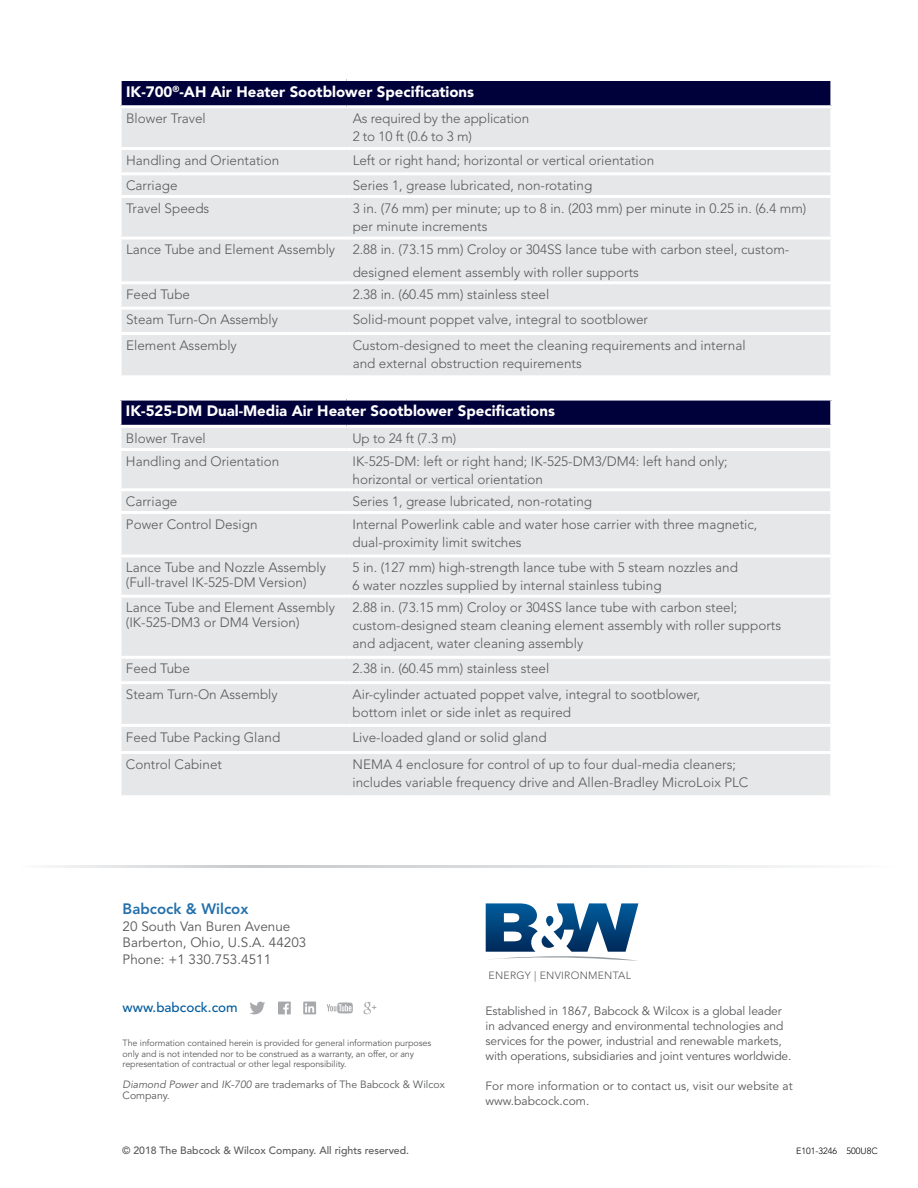
<style>
.page{position:relative;width:918px;height:1188px;background:#fff}
.page>*{position:absolute;margin:0;border:0;box-sizing:border-box;transform-origin:0 0}
.t1{font:900 15px "Avenir LT Std";color:#fff}
.t2{font:800 15px "Avenir LT Std";color:#2470ab}
.t3{font:300 13.5px/18px "Avenir LT Std";color:#58595b}
.t4{font:13.5px/16.5px "Avenir LT Std";color:#58595b}
.t5{font:500 13.5px "Avenir LT Std";color:#005c9d}
.t6{font:12px/15px "Avenir LT Std";letter-spacing:-.01em;color:#58595b}
.t7{font:10.5px/10.5px "Avenir LT Std";color:#58595b}
.t8{font:500 10.5px "Avenir LT Std";color:#58595b}
.t9{font:300 10.5px "Avenir LT Std";letter-spacing:.025em;color:#58595b}
.t10{font:9px/10.5px "Avenir LT Std";letter-spacing:-.01em;color:#58595b}
.t11{font:300 9px "Avenir LT Std";color:#000}
.s1{font-style:italic}
</style>
<div class="page">
<svg style="left:53px;top:866px;width:758px;height:1px"></svg>
<svg style="left:327px;top:1003px;width:26px;height:10px"></svg>
<svg style="left:250px;top:1002px;width:15px;height:12px"></svg>
<svg style="left:278px;top:1002px;width:13px;height:12px"></svg>
<svg style="left:303px;top:1002px;width:13px;height:12px"></svg>
<svg style="left:363px;top:1002px;width:13px;height:12px"></svg>
<svg style="left:486px;top:903px;width:152px;height:58px"></svg>
<div style="left:120px;top:399px;width:712px;height:27px;background:#00013a"></div>
<div style="left:121px;top:428px;width:709px;height:367px;background:#e6e7e8"></div>
<hr style="left:118px;top:398px;width:229px;height:3px;background:#fff">
<hr style="left:118px;top:401px;width:3px;height:24px;background:#fff">
<hr style="left:347px;top:398px;width:486px;height:3px;background:#fff">
<hr style="left:830px;top:401px;width:3px;height:24px;background:#fff">
<hr style="left:118px;top:425px;width:229px;height:3px;background:#fff">
<hr style="left:347px;top:425px;width:486px;height:3px;background:#fff">
<hr style="left:118px;top:448px;width:229px;height:3px;background:#fff">
<hr style="left:347px;top:448px;width:486px;height:3px;background:#fff">
<hr style="left:118px;top:488px;width:229px;height:3px;background:#fff">
<hr style="left:347px;top:488px;width:486px;height:3px;background:#fff">
<hr style="left:118px;top:511px;width:229px;height:3px;background:#fff">
<hr style="left:347px;top:511px;width:486px;height:3px;background:#fff">
<hr style="left:118px;top:554px;width:229px;height:3px;background:#fff">
<hr style="left:347px;top:554px;width:486px;height:3px;background:#fff">
<hr style="left:118px;top:595px;width:229px;height:3px;background:#fff">
<hr style="left:347px;top:595px;width:486px;height:3px;background:#fff">
<hr style="left:118px;top:656px;width:229px;height:3px;background:#fff">
<hr style="left:347px;top:656px;width:486px;height:3px;background:#fff">
<hr style="left:118px;top:681px;width:229px;height:3px;background:#fff">
<hr style="left:347px;top:681px;width:486px;height:3px;background:#fff">
<hr style="left:118px;top:724px;width:229px;height:3px;background:#fff">
<hr style="left:347px;top:724px;width:486px;height:3px;background:#fff">
<hr style="left:118px;top:751px;width:229px;height:3px;background:#fff">
<hr style="left:347px;top:751px;width:486px;height:3px;background:#fff">
<div style="left:120px;top:80px;width:712px;height:27px;background:#00013a"></div>
<div style="left:122px;top:108px;width:708px;height:267px;background:#e6e7e8"></div>
<hr style="left:119px;top:78px;width:228px;height:3px;background:#fff">
<hr style="left:119px;top:81px;width:3px;height:24px;background:#fff">
<hr style="left:347px;top:78px;width:486px;height:3px;background:#fff">
<hr style="left:830px;top:81px;width:3px;height:24px;background:#fff">
<hr style="left:119px;top:105px;width:228px;height:3px;background:#fff">
<hr style="left:347px;top:105px;width:486px;height:3px;background:#fff">
<hr style="left:119px;top:147px;width:228px;height:3px;background:#fff">
<hr style="left:347px;top:147px;width:486px;height:3px;background:#fff">
<hr style="left:119px;top:172px;width:228px;height:3px;background:#fff">
<hr style="left:347px;top:172px;width:486px;height:3px;background:#fff">
<hr style="left:119px;top:195px;width:228px;height:3px;background:#fff">
<hr style="left:347px;top:195px;width:486px;height:3px;background:#fff">
<hr style="left:119px;top:237px;width:228px;height:3px;background:#fff">
<hr style="left:347px;top:237px;width:486px;height:3px;background:#fff">
<hr style="left:119px;top:281px;width:228px;height:3px;background:#fff">
<hr style="left:347px;top:281px;width:486px;height:3px;background:#fff">
<hr style="left:119px;top:307px;width:228px;height:3px;background:#fff">
<hr style="left:347px;top:307px;width:486px;height:3px;background:#fff">
<hr style="left:119px;top:332px;width:228px;height:3px;background:#fff">
<hr style="left:347px;top:332px;width:486px;height:3px;background:#fff">
<p class="t1" style="left:126px;top:83px;width:350px">IK-700<sup>®</sup>-AH Air Heater Sootblower Specifications</p>
<p class="t3" style="left:126px;top:109px;width:81px">Blower Travel</p>
<p class="t3" style="left:353px;top:109px;width:178px">As required by the application<br>2 to 10 ft (0.6 to 3 m)</p>
<p class="t3" style="left:126px;top:151px;width:155px">Handling and Orientation</p>
<p class="t3" style="left:353px;top:151px;width:303px">Left or right hand; horizontal or vertical orientation</p>
<p class="t3" style="left:126px;top:176px;width:53px">Carriage</p>
<p class="t3" style="left:353px;top:176px;width:241px">Series 1, grease lubricated, non-rotating</p>
<p class="t3" style="left:126px;top:199px;width:85px">Travel Speeds</p>
<p class="t3" style="left:353px;top:199px;width:455px">3 in. (76 mm) per minute; up to 8 in. (203 mm) per minute in 0.25 in. (6.4 mm) per minute increments</p>
<p class="t3" style="left:126px;top:241px;width:211px">Lance Tube and Element Assembly</p>
<p class="t3" style="left:353px;top:238px;width:438px;line-height:22.5px">2.88 in. (73.15 mm) Croloy or 304SS lance tube with carbon steel, custom&shy;designed element assembly with roller supports</p>
<p class="t3" style="left:126px;top:285px;width:66px">Feed Tube</p>
<p class="t3" style="left:353px;top:285px;width:198px">2.38 in. (60.45 mm) stainless steel</p>
<p class="t3" style="left:126px;top:311px;width:153px">Steam Turn-On Assembly</p>
<p class="t3" style="left:353px;top:311px;width:297px">Solid-mount poppet valve, integral to sootblower</p>
<p class="t3" style="left:126px;top:336px;width:112px">Element Assembly</p>
<p class="t3" style="left:353px;top:336px;width:394px">Custom-designed to meet the cleaning requirements and internal and external obstruction requirements</p>
<p class="t1" style="left:126px;top:402px;width:431px">IK-525-DM Dual-Media Air Heater Sootblower Specifications</p>
<p class="t3" style="left:126px;top:429px;width:81px">Blower Travel</p>
<p class="t3" style="left:353px;top:429px;width:105px">Up to 24 ft (7.3 m)</p>
<p class="t3" style="left:126px;top:452px;width:155px">Handling and Orientation</p>
<p class="t3" style="left:353px;top:452px;width:377px">IK-525-DM: left or right hand; IK-525-DM3/DM4: left hand only; horizontal or vertical orientation</p>
<p class="t3" style="left:126px;top:492px;width:53px">Carriage</p>
<p class="t3" style="left:353px;top:492px;width:241px">Series 1, grease lubricated, non-rotating</p>
<p class="t3" style="left:126px;top:515px;width:133px">Power Control Design</p>
<p class="t3" style="left:353px;top:515px;width:406px">Internal Powerlink cable and water hose carrier with three magnetic, dual-proximity limit switches</p>
<p class="t3" style="left:126px;top:560px;width:202px;line-height:15px">Lance Tube and Nozzle Assembly (Full-travel IK-525-DM Version)</p>
<p class="t3" style="left:353px;top:559px;width:387px">5 in. (127 mm) high-strength lance tube with 5 steam nozzles and<br>6 water nozzles supplied by internal stainless tubing</p>
<p class="t3" style="left:126px;top:600px;width:211px;line-height:15px">Lance Tube and Element Assembly (IK-525-DM3 or DM4 Version)</p>
<p class="t3" style="left:353px;top:599px;width:430px">2.88 in. (73.15 mm) Croloy or 304SS lance tube with carbon steel; custom-designed steam cleaning element assembly with roller supports and adjacent, water cleaning assembly</p>
<p class="t3" style="left:126px;top:660px;width:66px">Feed Tube</p>
<p class="t3" style="left:353px;top:660px;width:198px">2.38 in. (60.45 mm) stainless steel</p>
<p class="t3" style="left:126px;top:685px;width:153px">Steam Turn-On Assembly</p>
<p class="t3" style="left:353px;top:685px;width:349px">Air-cylinder actuated poppet valve, integral to sootblower, bottom inlet or side inlet as required</p>
<p class="t3" style="left:126px;top:728px;width:156px">Feed Tube Packing Gland</p>
<p class="t3" style="left:353px;top:728px;width:196px">Live-loaded gland or solid gland</p>
<p class="t3" style="left:126px;top:755px;width:98px">Control Cabinet</p>
<p class="t3" style="left:353px;top:755px;width:397px">NEMA 4 enclosure for control of up to four dual-media cleaners; includes variable frequency drive and Allen-Bradley MicroLoix PLC</p>
<p class="t2" style="left:123px;top:900px;width:127px">Babcock &amp; Wilcox</p>
<p class="t4" style="left:123px;top:918px;width:185px">20 South Van Buren Avenue<br>Barberton, Ohio, U.S.A. 44203<br>Phone: +1 330.753.4511</p>
<p class="t5" style="left:123px;top:999px;width:117px">www.babcock.com</p>
<p class="t10" style="left:123px;top:1038px;width:310px">The information contained herein is provided for general information purposes only and is not intended nor to be construed as a warranty, an offer, or any representation of contractual or other legal responsibility.</p>
<p class="t7" style="left:123px;top:1080px;width:324px"><span class="s1">Diamond Power</span> and <span class="s1">IK-700</span> are trademarks of The Babcock &amp; Wilcox<br>Company.</p>
<p class="t8" style="left:122px;top:1144px;width:289px">© 2018 The Babcock &amp; Wilcox Company. All rights reserved.</p>
<p class="t9" style="left:489px;top:970px;width:144px">ENERGY | ENVIRONMENTAL</p>
<p class="t6" style="left:486px;top:1004px;width:307px">Established in 1867, Babcock &amp; Wilcox is a global leader in advanced energy and environmental technologies and services for the power, industrial and renewable markets, with operations, subsidiaries and joint ventures worldwide.</p>
<p class="t6" style="left:486px;top:1079px;width:309px">For more information or to contact us, visit our website at www.babcock.com.</p>
<p class="t11" style="left:796px;top:1146px;width:83px">E101-3246 500U8C</p>
</div>
